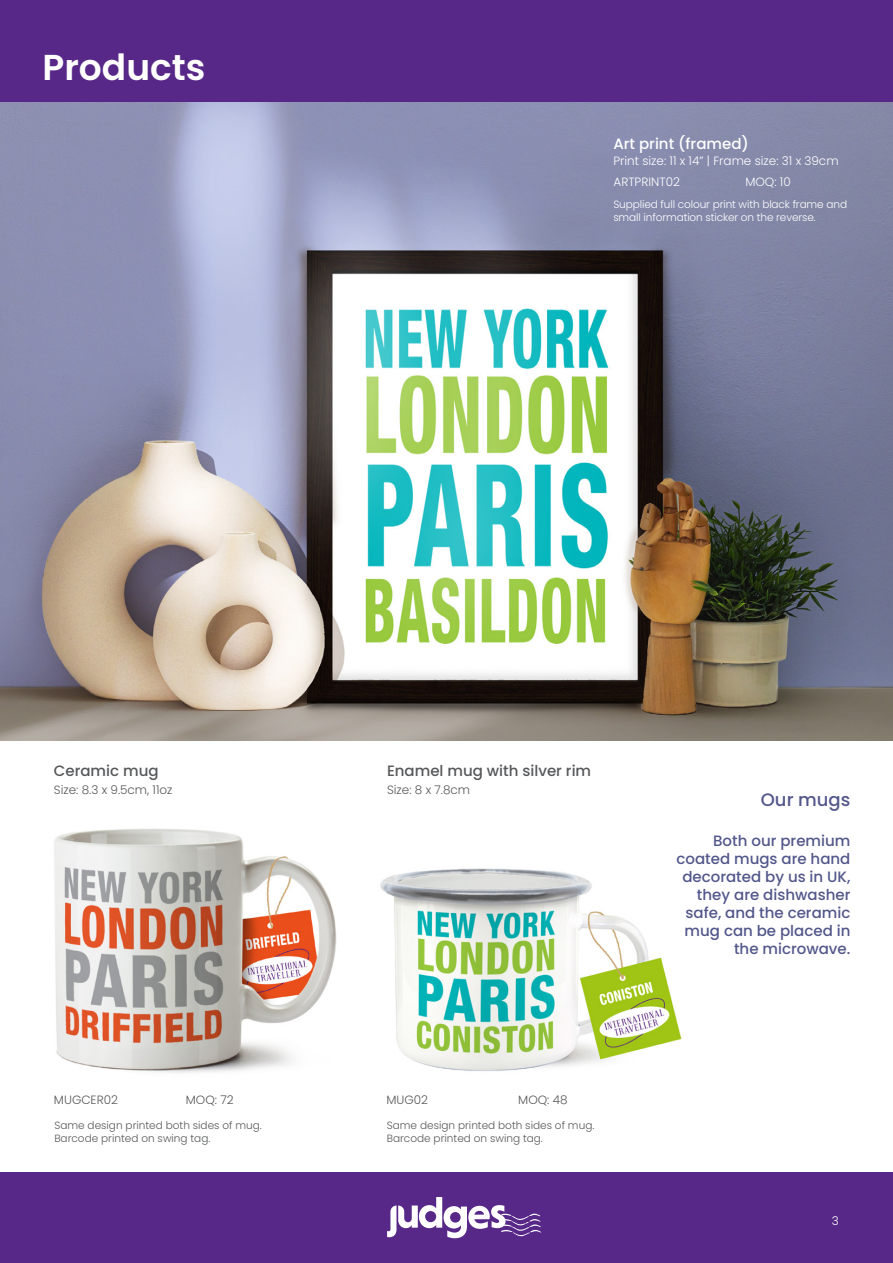
<style>
.page{position:relative;width:893px;height:1263px;background:#fff}
.page>*{position:absolute;margin:0;border:0;box-sizing:border-box;transform-origin:0 0}
.t1{font:600 36px "Poppins";color:#fff}
.t2{font:500 18px "Poppins";color:#53578a}
.t3{font:500 15px/18px "Poppins";color:#53578a;text-align:right}
.Product_Title{font:500 15px "Poppins";color:#57585a}
.Product_Title-2{font:500 15px "Poppins";color:#fff}
.Product_Dims{font:300 12px "Poppins";color:#fff}
.Product_Dims-2{font:300 12px "Poppins";color:#57585a}
.Product_Details{font:300 12px "Poppins";color:#57585a}
.Product_Details-2{font:300 12px "Poppins";color:#fff}
.Product_Details-3{font:300 10.5px "Poppins";color:#57585a}
.Product_Details-4{font:300 10.5px/12.6px "Poppins";letter-spacing:-.01em;color:#fff}
</style>
<div class="page">
<div style="left:0;top:1172px;width:893px;height:91px;background:#582888"></div>
<svg style="left:387px;top:1197px;width:154px;height:41px"></svg>
<div style="left:0;top:0;width:893px;height:102px;background:#582888"></div>
<img style="left:0;top:102px;width:893px;height:638px">
<img style="left:380px;top:868px;width:302px;height:203px">
<img style="left:54px;top:828px;width:283px;height:245px">
<p class="t1" style="left:43px;top:47px;width:164px">Products</p>
<p class="Product_Title-2" style="left:613px;top:135px;width:137px">Art print (framed)</p>
<p class="Product_Dims" style="left:613px;top:154px;width:227px">Print size: 11 x 14” | Frame size: 31 x 39cm</p>
<p class="Product_Details-2" style="left:613px;top:174px;width:68px">ARTPRINT02</p>
<p class="Product_Details-2" style="left:745px;top:174px;width:47px">MOQ: 10</p>
<p class="Product_Details-4" style="left:613px;top:198px;width:235px">Supplied full colour print with black frame and small information sticker on the reverse.</p>
<p class="Product_Title" style="left:54px;top:762px;width:106px">Ceramic mug</p>
<p class="Product_Dims-2" style="left:54px;top:782px;width:120px">Size: 8.3 x 9.5cm, 11oz</p>
<p class="Product_Details" style="left:54px;top:1092px;width:66px">MUGCER02</p>
<p class="Product_Details" style="left:186px;top:1092px;width:49px">MOQ: 72</p>
<p class="Product_Details-3" style="left:54px;top:1119px;width:209px">Same design printed both sides of mug.</p>
<p class="Product_Details-3" style="left:54px;top:1132px;width:158px">Barcode printed on swing tag.</p>
<p class="Product_Title" style="left:387px;top:762px;width:206px">Enamel mug with silver rim</p>
<p class="Product_Dims-2" style="left:387px;top:782px;width:85px">Size: 8 x 7.8cm</p>
<p class="Product_Details" style="left:386px;top:1092px;width:43px">MUG02</p>
<p class="Product_Details" style="left:518px;top:1092px;width:51px">MOQ: 48</p>
<p class="Product_Details-3" style="left:387px;top:1119px;width:209px">Same design printed both sides of mug.</p>
<p class="Product_Details-3" style="left:387px;top:1132px;width:158px">Barcode printed on swing tag.</p>
<p class="t2" style="left:761px;top:789px;width:91px">Our mugs</p>
<p class="t3" style="left:676px;top:832px;width:175px">Both our premium coated mugs are hand decorated by us in UK, they are dishwasher safe, and the ceramic mug can be placed in the microwave.</p>
<p class="Product_Dims" style="left:832px;top:1214px;width:9px">3</p>
</div>
